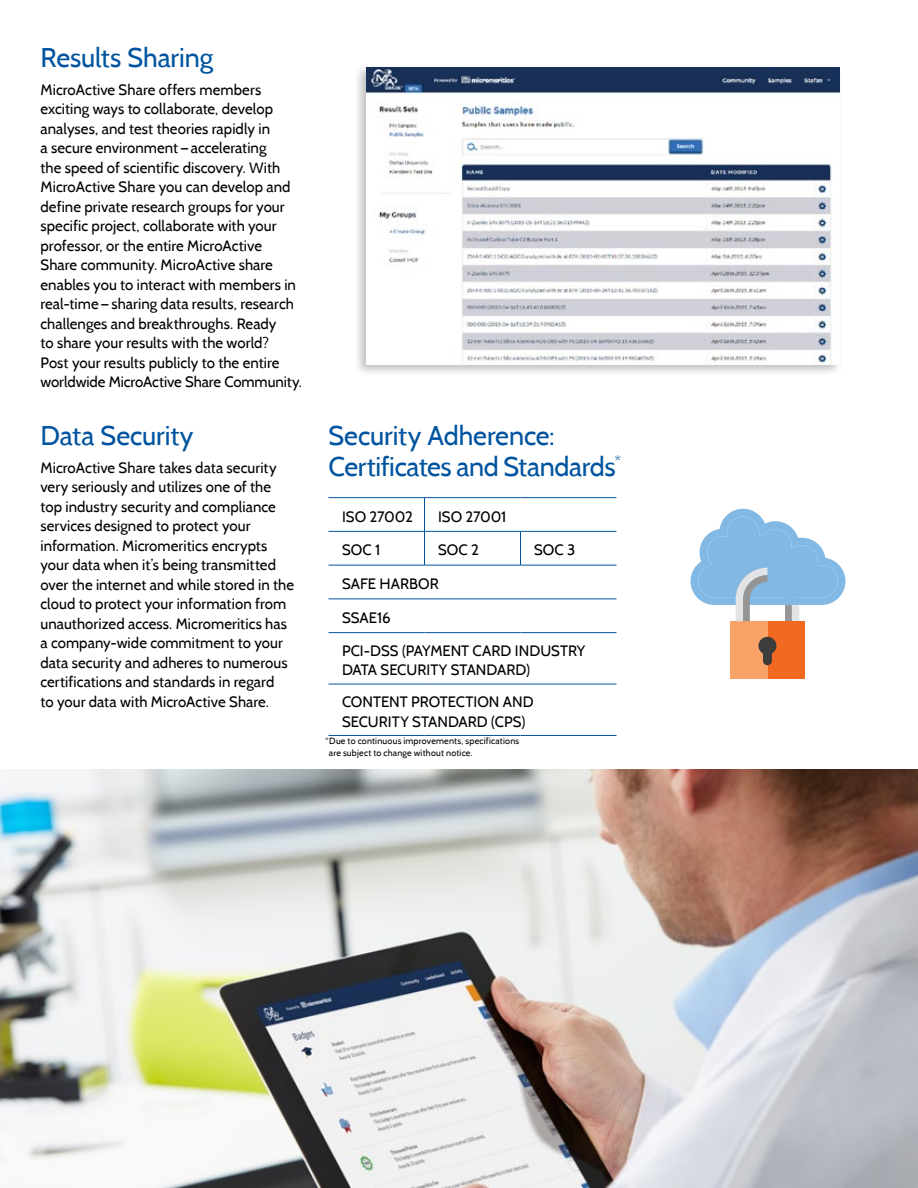
<style>
.page{position:relative;width:918px;height:1188px;background:#fff}
.page>*{position:absolute;margin:0;border:0;box-sizing:border-box;transform-origin:0 0}
.t1{font:27px/31.5px "Cabin";letter-spacing:-.005em;color:#00549f}
.t2{font:15px/19.5px "Cabin";letter-spacing:.005em;color:#000}
.t3{font:15px "Cabin";letter-spacing:-.015em;color:#000}
.t4{font:9px/12px "Cabin";letter-spacing:.02em;color:#000}
</style>
<div class="page">
<div style="left:353px;top:64px;width:490px;height:313px;background:#000;opacity:.25"></div>
<img style="left:366px;top:67px;width:474px;height:297px">
<img style="left:0;top:770px;width:918px;height:418px">
<div style="left:767px;top:621px;width:38px;height:58px;background:#f26921"></div>
<div style="left:730px;top:621px;width:37px;height:58px;background:#f9a368"></div>
<svg style="left:758px;top:637px;width:18px;height:28px"></svg>
<svg style="left:691px;top:509px;width:154px;height:112px"></svg>
<hr style="left:328px;top:497px;width:96px;height:1px;background:#00549f">
<hr style="left:424px;top:498px;width:1px;height:33px;background:#00549f">
<hr style="left:424px;top:497px;width:96px;height:1px;background:#00549f">
<hr style="left:520px;top:497px;width:96px;height:1px;background:#00549f">
<hr style="left:328px;top:531px;width:96px;height:1px;background:#00549f">
<hr style="left:328px;top:565px;width:96px;height:1px;background:#00549f">
<hr style="left:424px;top:565px;width:96px;height:1px;background:#00549f">
<hr style="left:520px;top:565px;width:96px;height:1px;background:#00549f">
<hr style="left:424px;top:532px;width:1px;height:33px;background:#00549f">
<hr style="left:424px;top:531px;width:96px;height:1px;background:#00549f">
<hr style="left:520px;top:532px;width:1px;height:33px;background:#00549f">
<hr style="left:520px;top:531px;width:96px;height:1px;background:#00549f">
<hr style="left:328px;top:599px;width:96px;height:1px;background:#00549f">
<hr style="left:424px;top:599px;width:96px;height:1px;background:#00549f">
<hr style="left:520px;top:599px;width:96px;height:1px;background:#00549f">
<hr style="left:328px;top:632px;width:96px;height:1px;background:#00549f">
<hr style="left:424px;top:632px;width:96px;height:1px;background:#00549f">
<hr style="left:520px;top:632px;width:96px;height:1px;background:#00549f">
<hr style="left:328px;top:684px;width:96px;height:1px;background:#00549f">
<hr style="left:424px;top:684px;width:96px;height:1px;background:#00549f">
<hr style="left:520px;top:684px;width:96px;height:1px;background:#00549f">
<hr style="left:328px;top:735px;width:96px;height:1px;background:#00549f">
<hr style="left:424px;top:735px;width:96px;height:1px;background:#00549f">
<hr style="left:520px;top:735px;width:96px;height:1px;background:#00549f">
<h1 class="t1" style="left:40px;top:41px;width:174px">Results Sharing</h1>
<p class="t2" style="left:40px;top:80px;width:263px">MicroActive Share offers members exciting ways to collaborate, develop analyses, and test theories rapidly in<br>a secure environment—accelerating<br>the speed of scientific discovery. With MicroActive Share you can develop and define private research groups for your specific project, collaborate with your professor, or the entire MicroActive Share community. MicroActive share enables you to interact with members in real-time—sharing data results, research challenges and breakthroughs. Ready<br>to share your results with the world?<br>Post your results publicly to the entire worldwide MicroActive Share Community.</p>
<h1 class="t1" style="left:40px;top:419px;width:155px">Data Security</h1>
<p class="t2" style="left:40px;top:458px;width:255px">MicroActive Share takes data security very seriously and utilizes one of the top industry security and compliance services designed to protect your information. Micromeritics encrypts your data when it’s being transmitted over the internet and while stored in the cloud to protect your information from unauthorized access. Micromeritics has a company-wide commitment to your data security and adheres to numerous certifications and standards in regard<br>to your data with MicroActive Share.</p>
<h1 class="t1" style="left:328px;top:419px;width:294px">Security Adherence:<br>Certificates and Standards<sup>*</sup></h1>
<p class="t3" style="left:342px;top:507px;width:72px">ISO 27002</p>
<p class="t3" style="left:438px;top:507px;width:70px">ISO 27001</p>
<p class="t2" style="left:342px;top:540px;width:40px">SOC 1</p>
<p class="t2" style="left:438px;top:540px;width:42px">SOC 2</p>
<p class="t2" style="left:534px;top:540px;width:43px">SOC 3</p>
<p class="t2" style="left:342px;top:574px;width:98px">SAFE HARBOR</p>
<p class="t2" style="left:342px;top:601px;width:245px;line-height:32.8px">SSAE16<br>PCI-DSS (PAYMENT CARD INDUSTRY</p>
<p class="t2" style="left:342px;top:654px;width:193px;line-height:32px">DATA SECURITY STANDARD)<br>CONTENT PROTECTION AND</p>
<p class="t2" style="left:342px;top:712px;width:185px">SECURITY STANDARD (CPS)</p>
<p class="t4" style="left:329px;top:735px;width:192px;text-indent:-4px">*Due to continuous improvements, specifications are subject to change without notice.</p>
</div>
